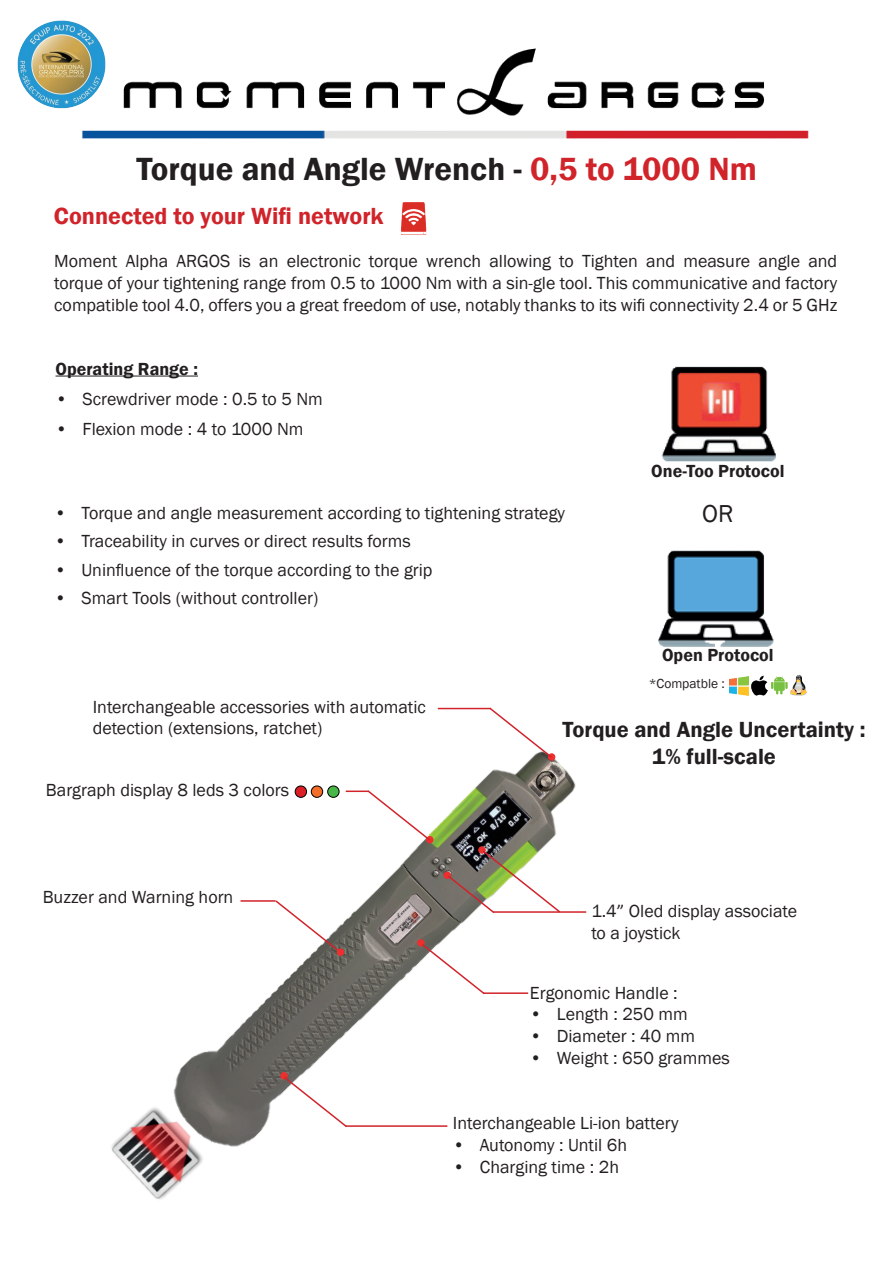
<style>
.page{position:relative;width:893px;height:1263px;background:#fff}
.page>*{position:absolute;margin:0;border:0;box-sizing:border-box;transform-origin:0 0}
.t1{font:600 33px "Franklin Gothic";color:#231f20}
.t2{font:25.2px "Franklin Gothic";color:#231f20}
.t3{font:600 24px "Franklin Gothic";color:#d1232a}
.t4{font:600 22.5px/27px "Franklin Gothic";color:#231f20;text-align:center}
.t5{font:18px/21.6px "Franklin Gothic";color:#231f20}
.t6{font:600 18px "Franklin Gothic";color:#231f20}
.t7{font:13.5px "Franklin Gothic";color:#231f20}
.s1{color:#d1232a}
.s2{font-family:"Calibri"}
</style>
<div class="page">
<img style="left:174px;top:676px;width:575px;height:471px">
<img style="left:123px;top:48px;width:641px;height:68px">
<img style="left:82px;top:130px;width:727px;height:9px">
<img style="left:17px;top:20px;width:89px;height:89px">
<div style="left:337px;top:949px;width:7px;height:6px;background:#ee2f2e;border-radius:50%"></div>
<div style="left:337px;top:948px;width:7px;height:8px;border:1px solid #ee2f2e;border-radius:50%"></div>
<svg style="left:274px;top:899px;width:66px;height:53px"></svg>
<div style="left:548px;top:753px;width:7px;height:8px;border:1px solid #ee2f2e;border-radius:50%"></div>
<svg style="left:488px;top:706px;width:66px;height:53px"></svg>
<hr style="left:438px;top:708px;width:52px;height:1px;background:#d1232a">
<div style="left:281px;top:1072px;width:6px;height:7px;background:#ee2f2e;border-radius:50%"></div>
<div style="left:280px;top:1072px;width:8px;height:7px;border:1px solid #ee2f2e;border-radius:50%"></div>
<svg style="left:283px;top:1075px;width:65px;height:54px"></svg>
<hr style="left:346px;top:1125px;width:101px;height:2px;background:#d1232a">
<div style="left:417px;top:939px;width:8px;height:7px;border:1px solid #ee2f2e;border-radius:50%"></div>
<svg style="left:418px;top:940px;width:68px;height:56px"></svg>
<hr style="left:483px;top:992px;width:45px;height:2px;background:#d1232a">
<div style="left:478px;top:846px;width:8px;height:8px;border:1px solid #ee2f2e;border-radius:50%"></div>
<svg style="left:444px;top:847px;width:118px;height:68px"></svg>
<hr style="left:493px;top:911px;width:93px;height:2px;background:#d1232a">
<img style="left:111px;top:1090px;width:110px;height:110px">
<img style="left:661px;top:366px;width:115px;height:96px">
<img style="left:658px;top:550px;width:116px;height:97px">
<img style="left:751px;top:675px;width:56px;height:21px">
<img style="left:729px;top:676px;width:19px;height:19px">
<hr style="left:56px;top:376px;width:142px;height:1px;background:#231f20">
<img style="left:401px;top:203px;width:26px;height:31px">
<div style="left:426px;top:836px;width:8px;height:7px;border:1px solid #ee2f2e;border-radius:50%"></div>
<svg style="left:366px;top:789px;width:66px;height:53px"></svg>
<hr style="left:346px;top:790px;width:22px;height:2px;background:#d1232a">
<div style="left:295px;top:786px;width:12px;height:11px;background:#da1f26;border-radius:50%"></div>
<div style="left:295px;top:786px;width:12px;height:12px;border:1px solid #000001;border-radius:50%"></div>
<div style="left:311px;top:786px;width:12px;height:11px;background:#f36e29;border-radius:50%"></div>
<div style="left:311px;top:786px;width:12px;height:12px;border:1px solid #000001;border-radius:50%"></div>
<div style="left:328px;top:786px;width:11px;height:11px;background:#48b749;border-radius:50%"></div>
<div style="left:327px;top:786px;width:12px;height:12px;border:1px solid #000001;border-radius:50%"></div>
<hr style="left:240px;top:900px;width:36px;height:2px;background:#d1232a">
<h1 class="t1" style="left:136px;top:149px;width:622px">Torque and Angle Wrench - <span class="s1">0,5 to 1000 Nm</span></h1>
<h3 class="t3" style="left:54px;top:201px;width:331px">Connected to your Wifi network</h3>
<p class="t5" style="left:54px;top:251px;width:785px;text-align:justify">Moment Alpha ARGOS is an electronic torque wrench allowing to Tighten and measure angle and torque of your tightening range from 0.5 to 1000 Nm with a sin-gle tool. This communicative and factory compatible tool 4.0, offers you a great freedom of use, notably thanks to its wifi connectivity 2.4 or 5 GHz</p>
<p class="t6" style="left:56px;top:358px;width:144px">Operating Range :</p>
<p class="t5" style="left:56px;top:388px;width:269px">• Screwdriver mode : 0.5 to 5 Nm</p>
<p class="t5" style="left:56px;top:418px;width:250px">• Flexion mode : 4 to 1000 Nm</p>
<p class="t5" style="left:54px;top:502px;width:512px">• Torque and angle measurement according to tightening strategy</p>
<p class="t5" style="left:54px;top:531px;width:358px">• Traceability in curves or direct results forms</p>
<p class="t5" style="left:54px;top:559px;width:380px">• Uninfluence of the torque according to the grip</p>
<p class="t5" style="left:54px;top:588px;width:265px">• Smart Tools (without controller)</p>
<p class="t6" style="left:651px;top:460px;width:135px">One-Too Protocol</p>
<h2 class="t2" style="left:702px;top:498px;width:33px">OR</h2>
<p class="t6" style="left:662px;top:644px;width:113px">Open Protocol</p>
<p class="t7" style="left:649px;top:675px;width:78px">*Compatble :</p>
<p class="t5" style="left:93px;top:696px;width:335px">Interchangeable accessories with automatic detection (extensions, ratchet)</p>
<p class="t5" style="left:46px;top:780px;width:245px">Bargraph display 8 leds 3 colors</p>
<p class="t4" style="left:563px;top:717px;width:304px">Torque and Angle Uncertainty :<br>1% full-scale</p>
<p class="t5" style="left:43px;top:887px;width:192px">Buzzer and Warning horn</p>
<p class="t5" style="left:591px;top:900px;width:207px">1.4<span class="s2">”</span> Oled display associate to a joystick</p>
<p class="t5" style="left:530px;top:982px;width:149px">Ergonomic Handle :</p>
<p class="t5" style="left:530px;top:1004px;width:160px">• Length : 250 mm</p>
<p class="t5" style="left:530px;top:1025px;width:167px">• Diameter : 40 mm</p>
<p class="t5" style="left:530px;top:1047px;width:201px">• Weight : 650 grammes</p>
<p class="t5" style="left:453px;top:1113px;width:227px">Interchangeable Li-ion battery</p>
<p class="t5" style="left:453px;top:1135px;width:176px">• Autonomy : Until 6h</p>
<p class="t5" style="left:453px;top:1156px;width:168px">• Charging time : 2h</p>
</div>
